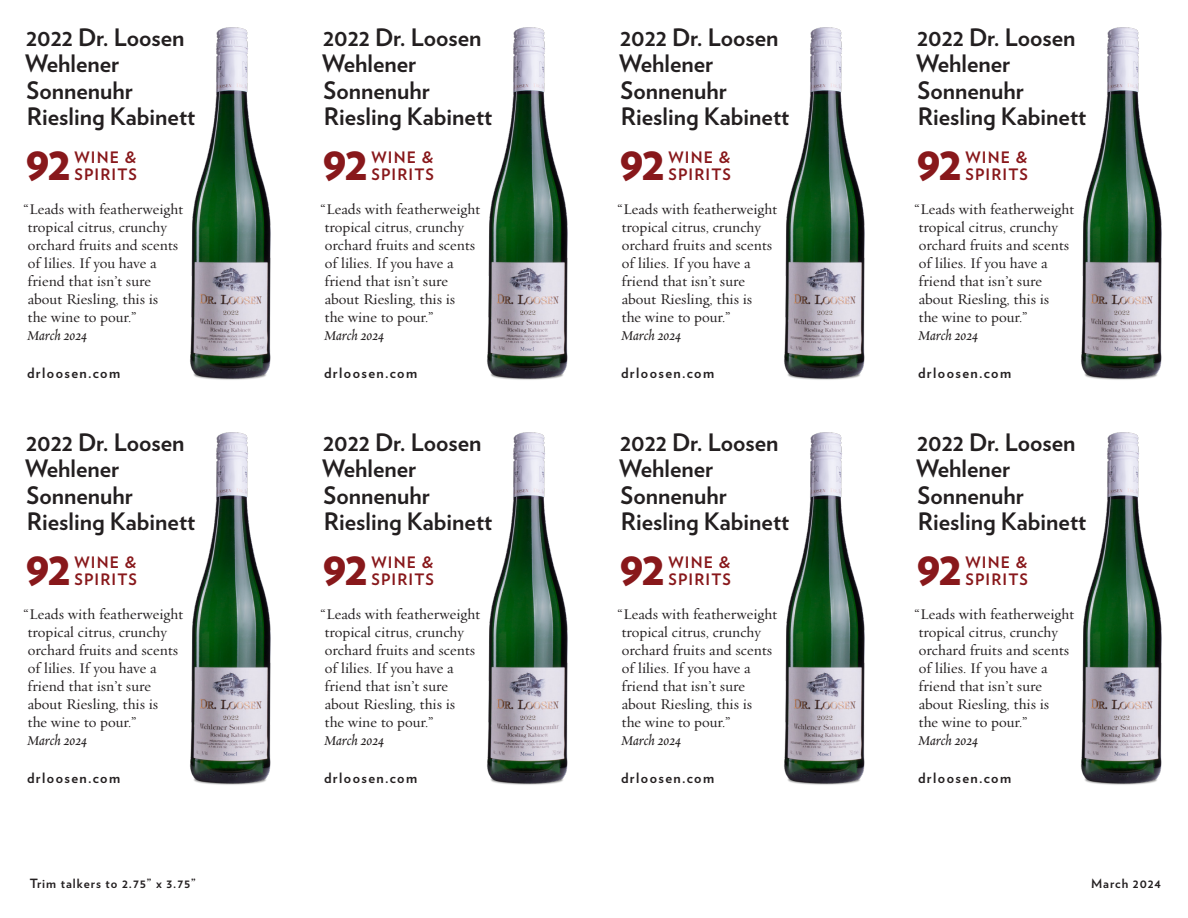
<style>
.page{position:relative;width:1188px;height:918px;background:#fff}
.page>*{position:absolute;margin:0;border:0;box-sizing:border-box;transform-origin:0 0}
.t1{font:900 48px "Verlag";letter-spacing:-.05em;color:#88181b}
.Wine2__smaller{font:700 24px/26.2px "Verlag";color:#231f20}
.t2{font:700 15.75px/17.2px "Verlag";letter-spacing:.075em;color:#88181b}
.Text-1{font:15px/18px "Requiem Text";color:#231f20}
.website_URL_GREY{font:700 14.25px "Verlag";letter-spacing:.1em;color:#231f20}
.Footer_notes{font:700 12.75px "Verlag";letter-spacing:.075em;color:#231f20}
.s1{font-style:italic}
</style>
<div class="page">
<img style="left:190px;top:27px;width:81px;height:353px">
<img style="left:487px;top:27px;width:81px;height:353px">
<img style="left:784px;top:27px;width:81px;height:353px">
<img style="left:1081px;top:27px;width:81px;height:353px">
<img style="left:190px;top:432px;width:81px;height:353px">
<img style="left:487px;top:432px;width:81px;height:353px">
<img style="left:784px;top:432px;width:81px;height:353px">
<img style="left:1081px;top:432px;width:81px;height:353px">
<p class="Wine2__smaller" style="left:25px;top:23px;width:161px">2022 Dr. Loosen<br>Wehlener<br>Sonnenuhr</p>
<p class="Wine2__smaller" style="left:27px;top:102px;width:170px">Riesling Kabinett</p>
<p class="t1" style="left:25px;top:123px;width:48px">92</p>
<p class="t2" style="left:74px;top:148px;width:64px">WINE &amp;<br>SPIRITS</p>
<p class="Text-1" style="left:24px;top:200px;width:161px">“Leads with featherweight tropical citrus, crunchy orchard fruits and scents of lilies. If you have a friend that isn’t sure about Riesling, this is<br>the wine to pour.”<br><span class="s1">March 2024</span></p>
<p class="website_URL_GREY" style="left:27px;top:361px;width:95px">drloosen.com</p>
<p class="Wine2__smaller" style="left:25px;top:428px;width:161px">2022 Dr. Loosen<br>Wehlener<br>Sonnenuhr</p>
<p class="Wine2__smaller" style="left:27px;top:507px;width:170px">Riesling Kabinett</p>
<p class="t1" style="left:25px;top:528px;width:48px">92</p>
<p class="t2" style="left:74px;top:553px;width:64px">WINE &amp;<br>SPIRITS</p>
<p class="Text-1" style="left:24px;top:605px;width:161px">“Leads with featherweight tropical citrus, crunchy orchard fruits and scents of lilies. If you have a friend that isn’t sure about Riesling, this is<br>the wine to pour.”<br><span class="s1">March 2024</span></p>
<p class="website_URL_GREY" style="left:27px;top:766px;width:95px">drloosen.com</p>
<p class="Wine2__smaller" style="left:322px;top:23px;width:161px">2022 Dr. Loosen<br>Wehlener<br>Sonnenuhr</p>
<p class="Wine2__smaller" style="left:324px;top:102px;width:170px">Riesling Kabinett</p>
<p class="t1" style="left:322px;top:123px;width:48px">92</p>
<p class="t2" style="left:371px;top:148px;width:64px">WINE &amp;<br>SPIRITS</p>
<p class="Text-1" style="left:321px;top:200px;width:161px">“Leads with featherweight tropical citrus, crunchy orchard fruits and scents of lilies. If you have a friend that isn’t sure about Riesling, this is<br>the wine to pour.”<br><span class="s1">March 2024</span></p>
<p class="website_URL_GREY" style="left:324px;top:361px;width:95px">drloosen.com</p>
<p class="Wine2__smaller" style="left:322px;top:428px;width:161px">2022 Dr. Loosen<br>Wehlener<br>Sonnenuhr</p>
<p class="Wine2__smaller" style="left:324px;top:507px;width:170px">Riesling Kabinett</p>
<p class="t1" style="left:322px;top:528px;width:48px">92</p>
<p class="t2" style="left:371px;top:553px;width:64px">WINE &amp;<br>SPIRITS</p>
<p class="Text-1" style="left:321px;top:605px;width:161px">“Leads with featherweight tropical citrus, crunchy orchard fruits and scents of lilies. If you have a friend that isn’t sure about Riesling, this is<br>the wine to pour.”<br><span class="s1">March 2024</span></p>
<p class="website_URL_GREY" style="left:324px;top:766px;width:95px">drloosen.com</p>
<p class="Wine2__smaller" style="left:619px;top:23px;width:161px">2022 Dr. Loosen<br>Wehlener<br>Sonnenuhr</p>
<p class="Wine2__smaller" style="left:621px;top:102px;width:170px">Riesling Kabinett</p>
<p class="t1" style="left:619px;top:123px;width:48px">92</p>
<p class="t2" style="left:668px;top:148px;width:64px">WINE &amp;<br>SPIRITS</p>
<p class="Text-1" style="left:618px;top:200px;width:161px">“Leads with featherweight tropical citrus, crunchy orchard fruits and scents of lilies. If you have a friend that isn’t sure about Riesling, this is<br>the wine to pour.”<br><span class="s1">March 2024</span></p>
<p class="website_URL_GREY" style="left:621px;top:361px;width:95px">drloosen.com</p>
<p class="Wine2__smaller" style="left:619px;top:428px;width:161px">2022 Dr. Loosen<br>Wehlener<br>Sonnenuhr</p>
<p class="Wine2__smaller" style="left:621px;top:507px;width:170px">Riesling Kabinett</p>
<p class="t1" style="left:619px;top:528px;width:48px">92</p>
<p class="t2" style="left:668px;top:553px;width:64px">WINE &amp;<br>SPIRITS</p>
<p class="Text-1" style="left:618px;top:605px;width:161px">“Leads with featherweight tropical citrus, crunchy orchard fruits and scents of lilies. If you have a friend that isn’t sure about Riesling, this is<br>the wine to pour.”<br><span class="s1">March 2024</span></p>
<p class="website_URL_GREY" style="left:621px;top:766px;width:95px">drloosen.com</p>
<p class="Wine2__smaller" style="left:916px;top:23px;width:161px">2022 Dr. Loosen<br>Wehlener<br>Sonnenuhr</p>
<p class="Wine2__smaller" style="left:918px;top:102px;width:170px">Riesling Kabinett</p>
<p class="t1" style="left:916px;top:123px;width:48px">92</p>
<p class="t2" style="left:965px;top:148px;width:64px">WINE &amp;<br>SPIRITS</p>
<p class="Text-1" style="left:915px;top:200px;width:161px">“Leads with featherweight tropical citrus, crunchy orchard fruits and scents of lilies. If you have a friend that isn’t sure about Riesling, this is<br>the wine to pour.”<br><span class="s1">March 2024</span></p>
<p class="website_URL_GREY" style="left:918px;top:361px;width:95px">drloosen.com</p>
<p class="Wine2__smaller" style="left:916px;top:428px;width:161px">2022 Dr. Loosen<br>Wehlener<br>Sonnenuhr</p>
<p class="Wine2__smaller" style="left:918px;top:507px;width:170px">Riesling Kabinett</p>
<p class="t1" style="left:916px;top:528px;width:48px">92</p>
<p class="t2" style="left:965px;top:553px;width:64px">WINE &amp;<br>SPIRITS</p>
<p class="Text-1" style="left:915px;top:605px;width:161px">“Leads with featherweight tropical citrus, crunchy orchard fruits and scents of lilies. If you have a friend that isn’t sure about Riesling, this is<br>the wine to pour.”<br><span class="s1">March 2024</span></p>
<p class="website_URL_GREY" style="left:918px;top:766px;width:95px">drloosen.com</p>
<p class="Footer_notes" style="left:30px;top:874px;width:167px">Trim talkers to 2.75” x 3.75”</p>
<p class="Footer_notes" style="left:1091px;top:874px;width:71px">March 2024</p>
</div>
